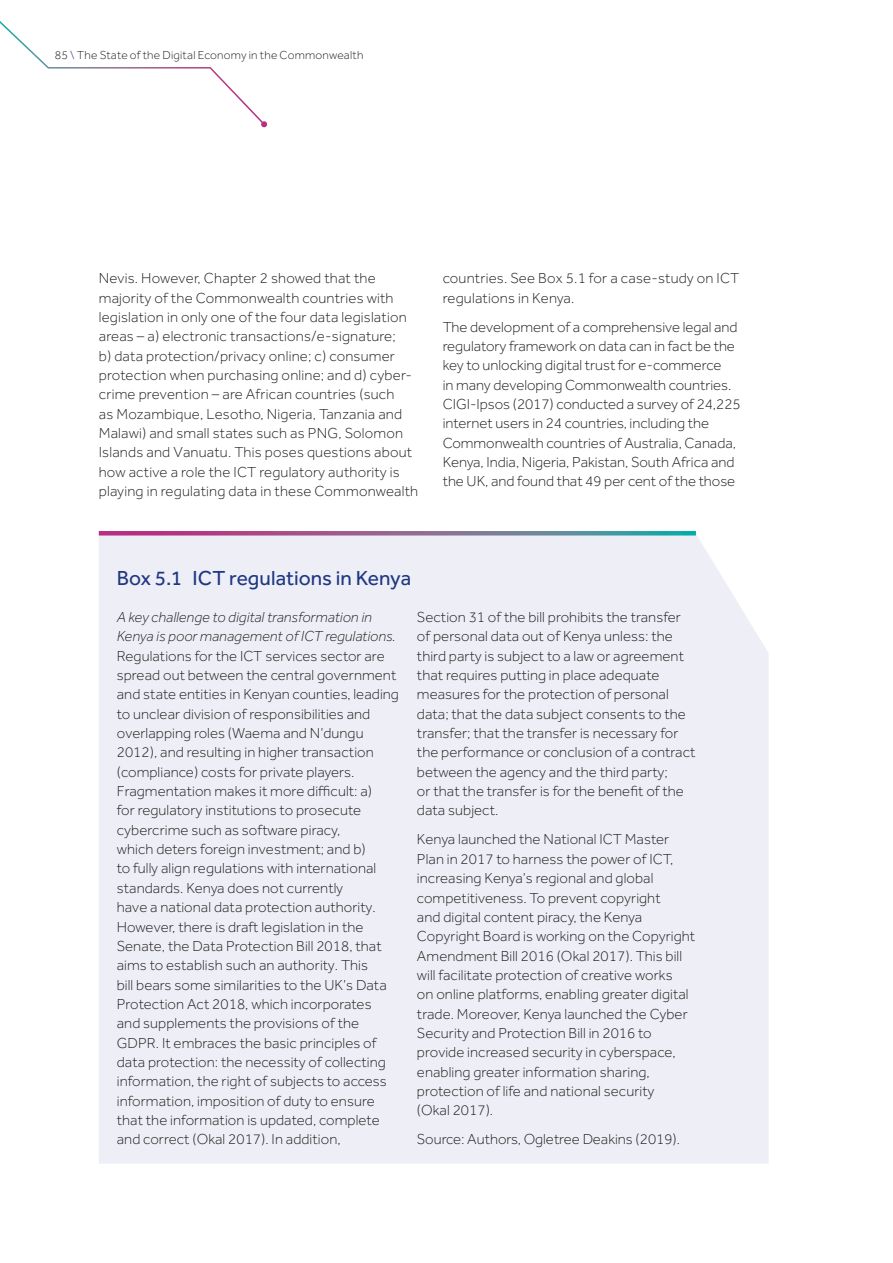
<style>
.page{position:relative;width:893px;height:1263px;background:#fff}
.page>*{position:absolute;margin:0;border:0;box-sizing:border-box;transform-origin:0 0}
.t1{font:21px "Effra";color:#203882}
.t2{font:300 15px/19.4px "Effra";letter-spacing:.005em;color:#231f20}
.t3{font:italic 300 15px/19.4px "Effra";letter-spacing:.005em;color:#231f20}
.t4{font:300 12px "Effra";letter-spacing:.02em;color:#231f20}
.s1{color:#203882}
</style>
<div class="page">
<svg style="left:0;top:21px;width:267px;height:106px"></svg>
<div style="left:99px;top:535px;width:670px;height:629px;background:#eeeff6"></div>
<svg style="left:99px;top:531px;width:597px;height:4px;background:#856992"></svg>
<p class="t4" style="left:55px;top:48px;width:310px">85 <span class="s1">\</span> The State of the Digital Economy in the Commonwealth</p>
<p class="t2" style="left:99px;top:268px;width:321px">Nevis. However, Chapter 2 showed that the majority of the Commonwealth countries with legislation in only one of the four data legislation areas – a) electronic transactions/e-signature;<br>b) data protection/privacy online; c) consumer protection when purchasing online; and d) cyber&shy;crime prevention – are African countries (such<br>as Mozambique, Lesotho, Nigeria, Tanzania and Malawi) and small states such as PNG, Solomon Islands and Vanuatu. This poses questions about how active a role the ICT regulatory authority is playing in regulating data in these Commonwealth</p>
<p class="t2" style="left:443px;top:268px;width:298px">countries. See Box 5.1 for a case-study on ICT regulations in Kenya.</p>
<p class="t2" style="left:443px;top:317px;width:299px">The development of a comprehensive legal and regulatory framework on data can in fact be the key to unlocking digital trust for e-commerce<br>in many developing Commonwealth countries.<br>CIGI-Ipsos (2017) conducted a survey of 24,225 internet users in 24 countries, including the Commonwealth countries of Australia, Canada, Kenya, India, Nigeria, Pakistan, South Africa and the UK, and found that 49 per cent of the those</p>
<h1 class="t1" style="left:117px;top:566px;width:296px">Box 5.1 ICT regulations in Kenya</h1>
<p class="t3" style="left:117px;top:607px;width:280px">A key challenge to digital transformation in<br>Kenya is poor management of ICT regulations.</p>
<p class="t2" style="left:117px;top:646px;width:284px">Regulations for the ICT services sector are spread out between the central government and state entities in Kenyan counties, leading to unclear division of responsibilities and overlapping roles (Waema and N’dungu 2012), and resulting in higher transaction (compliance) costs for private players.<br>Fragmentation makes it more difficult: a)<br>for regulatory institutions to prosecute cybercrime such as software piracy,<br>which deters foreign investment; and b)<br>to fully align regulations with international standards. Kenya does not currently<br>have a national data protection authority.<br>However, there is draft legislation in the Senate, the Data Protection Bill 2018, that aims to establish such an authority. This<br>bill bears some similarities to the UK’s Data Protection Act 2018, which incorporates<br>and supplements the provisions of the GDPR. It embraces the basic principles of data protection: the necessity of collecting information, the right of subjects to access information, imposition of duty to ensure that the information is updated, complete and correct (Okal 2017). In addition,</p>
<p class="t2" style="left:417px;top:607px;width:280px">Section 31 of the bill prohibits the transfer of personal data out of Kenya unless: the third party is subject to a law or agreement that requires putting in place adequate measures for the protection of personal data; that the data subject consents to the transfer; that the transfer is necessary for the performance or conclusion of a contract between the agency and the third party;<br>or that the transfer is for the benefit of the data subject.</p>
<p class="t2" style="left:417px;top:830px;width:280px">Kenya launched the National ICT Master Plan in 2017 to harness the power of ICT, increasing Kenya’s regional and global competitiveness. To prevent copyright<br>and digital content piracy, the Kenya Copyright Board is working on the Copyright Amendment Bill 2016 (Okal 2017). This bill will facilitate protection of creative works<br>on online platforms, enabling greater digital trade. Moreover, Kenya launched the Cyber Security and Protection Bill in 2016 to provide increased security in cyberspace, enabling greater information sharing, protection of life and national security<br>(Okal 2017).</p>
<p class="t2" style="left:417px;top:1130px;width:265px">Source: Authors, Ogletree Deakins (2019).</p>
</div>
